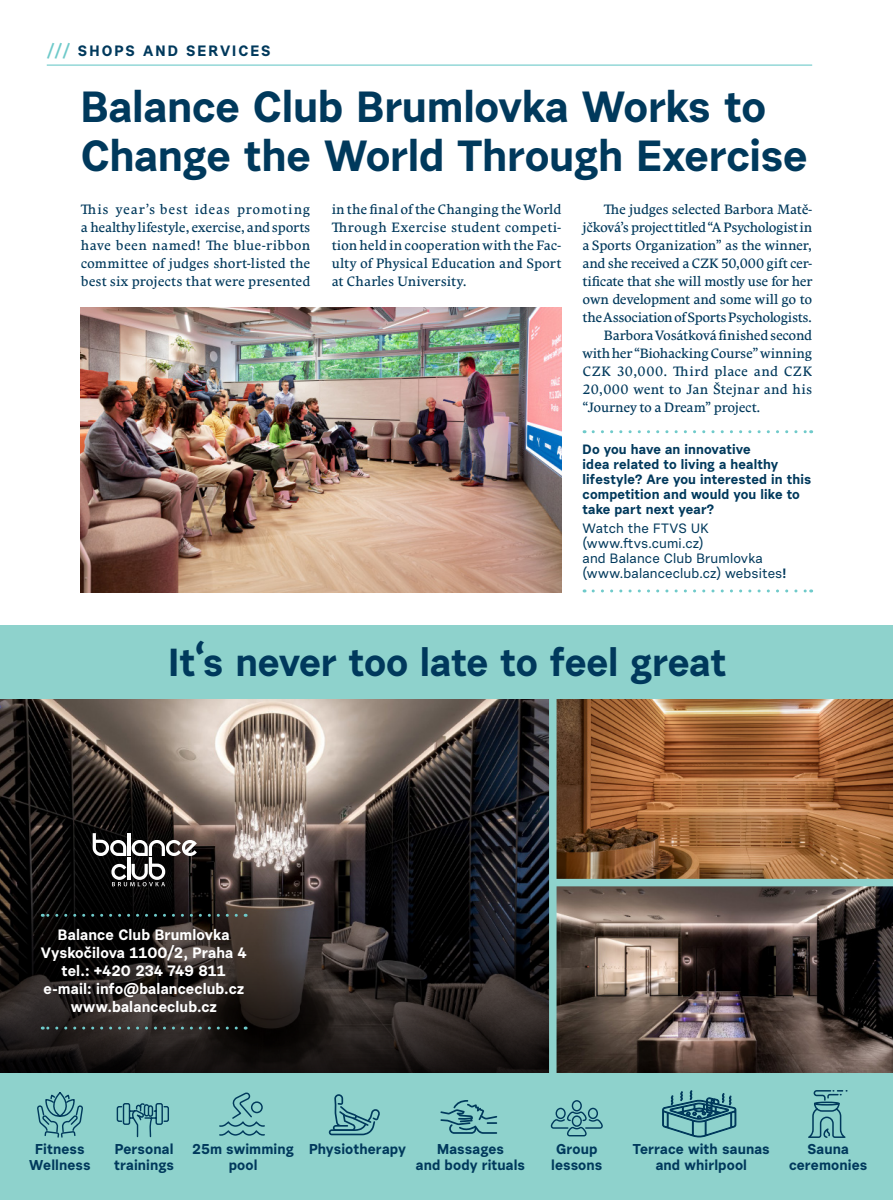
<style>
.page{position:relative;width:893px;height:1200px;background:#fff}
.page>*{position:absolute;margin:0;border:0;box-sizing:border-box;transform-origin:0 0}
.nadpis_X{font:700 43.5px/49.5px "Urban Grotesk Re Bo";letter-spacing:-.005em;color:#00395c}
.t1{font:700 39px "Urban Grotesk Re Bo";letter-spacing:-.01em;color:#00395c}
.t2{font:700 18px "Urban Grotesk Re Bo";color:#00395c}
.additional_info{font:700 15px "Urban Grotesk Re Bo";letter-spacing:.005em;color:#fff}
.Zahlavi_vlevo{font:700 15px "Urban Grotesk Re Bo";letter-spacing:.135em;color:#00395c}
.additional_info-2{font:700 14.25px/15.8px "Urban Grotesk Re Bo";letter-spacing:.005em;color:#00395c;text-align:center}
.Bezny_text{font:13.5px/18px "Comenia Serif Pro";color:#00395c;text-align:justify}
.Box_tucny_text{font:700 13.5px/15px "Urban Grotesk Re Bo";letter-spacing:.01em;color:#00395c}
.Box_tucny_text-2{font:13.5px/15px "Urban Grotesk Me Bl";letter-spacing:.01em;color:#00395c}
.s1{color:#6fcaca}
.s2{font-family:"Urban Grotesk Re Bo";font-weight:700}
</style>
<div class="page">
<hr style="left:47px;top:64px;width:765px;height:2px;background:#6fcaca">
<div style="left:0;top:625px;width:893px;height:574px;background:#8ed2cc"></div>
<img style="left:0;top:699px;width:893px;height:373px">
<svg style="left:93px;top:833px;width:104px;height:43px;background:#504e4d"></svg>
<hr style="left:127px;top:856px;width:4px;height:23px;background:#fff">
<svg style="left:0;top:876px;width:549px;height:196px;background:#201c1b"></svg>
<svg style="left:42px;top:913px;width:194px;height:3px"></svg>
<svg style="left:42px;top:1026px;width:194px;height:3px"></svg>
<svg style="left:662px;top:1090px;width:74px;height:47px"></svg>
<svg style="left:808px;top:1090px;width:39px;height:47px"></svg>
<svg style="left:219px;top:1092px;width:46px;height:44px"></svg>
<svg style="left:329px;top:1094px;width:51px;height:40px"></svg>
<svg style="left:440px;top:1100px;width:57px;height:33px"></svg>
<svg style="left:550px;top:1100px;width:53px;height:36px"></svg>
<svg style="left:37px;top:1092px;width:46px;height:46px"></svg>
<svg style="left:116px;top:1103px;width:53px;height:34px"></svg>
<img style="left:81px;top:307px;width:480px;height:285px">
<svg style="left:593px;top:430px;width:219px;height:3px"></svg>
<svg style="left:593px;top:589px;width:219px;height:3px"></svg>
<div style="left:549px;top:690px;width:8px;height:388px;background:#8ed2cc"></div>
<div style="left:552px;top:878px;width:341px;height:8px;background:#8ed2cc"></div>
<p class="Zahlavi_vlevo" style="left:47px;top:41px;width:225px"><span class="s1">///</span> SHOPS AND SERVICES</p>
<p class="nadpis_X" style="left:81px;top:81px;width:728px">Balance Club Brumlovka Works to<br>Change the World Through Exercise</p>
<p class="Bezny_text" style="left:81px;top:200px;width:231px">This year’s best ideas promoting a healthy lifestyle, exercise, and sports have been named! The blue-ribbon committee of judges short-listed the best six projects that were presented</p>
<p class="Bezny_text" style="left:332px;top:200px;width:231px">in the final of the Changing the World Through Exercise student competi&shy;tion held in cooperation with the Fac&shy;ulty of Physical Education and Sport at Charles University.</p>
<p class="Bezny_text" style="left:583px;top:200px;width:231px;text-indent:21px">The judges selected Barbora Matě&shy;jčková’s project titled “A Psychologist in a Sports Organization” as the winner, and she received a CZK 50,000 gift cer&shy;tificate that she will mostly use for her own development and some will go to the Association of Sports Psychologists.</p>
<p class="Bezny_text" style="left:583px;top:326px;width:231px;text-indent:21px">Barbora Vosátková finished second with her “Biohacking Course” winning CZK 30,000. Third place and CZK 20,000 went to Jan Štejnar and his “Journey to a Dream” project.</p>
<p class="Box_tucny_text" style="left:583px;top:441px;width:230px">Do you have an innovative<br>idea related to living a healthy lifestyle? Are you interested in this competition and would you like to take part next year?</p>
<p class="Box_tucny_text-2" style="left:583px;top:520px;width:205px">Watch the FTVS UK (www.ftvs.cumi.cz)<br>and Balance Club Brumlovka (www.balanceclub.cz) websites<span class="s2">!</span></p>
<p class="t1" style="left:169px;top:637px;width:559px">It‘s never too late to feel great</p>
<p class="additional_info" style="left:58px;top:924px;width:173px">Balance Club Brumlovka</p>
<p class="additional_info" style="left:41px;top:942px;width:207px">Vyskočilova 1100/2, Praha 4</p>
<p class="additional_info" style="left:62px;top:960px;width:166px">tel.: +420 234 749 811</p>
<p class="additional_info" style="left:43px;top:978px;width:202px">e-mail: info@balanceclub.cz</p>
<p class="additional_info" style="left:71px;top:996px;width:147px">www.balanceclub.cz</p>
<p class="additional_info-2" style="left:35px;top:1140px;width:51px">Fitness</p>
<p class="additional_info-2" style="left:29px;top:1156px;width:63px">Wellness</p>
<h3 class="t2" style="left:81px;top:1160px;width:24px">10</h3>
<p class="additional_info-2" style="left:114px;top:1140px;width:62px;text-align:left">Personal trainings</p>
<p class="additional_info-2" style="left:192px;top:1140px;width:103px">25m swimming pool</p>
<p class="additional_info-2" style="left:309px;top:1140px;width:98px">Physiotherapy</p>
<p class="additional_info-2" style="left:437px;top:1140px;width:68px">Massages</p>
<p class="additional_info-2" style="left:416px;top:1156px;width:111px">and body rituals</p>
<p class="additional_info-2" style="left:551px;top:1140px;width:53px">Group lessons</p>
<p class="additional_info-2" style="left:633px;top:1140px;width:138px">Terrace with saunas and whirlpool</p>
<p class="additional_info-2" style="left:789px;top:1140px;width:80px">Sauna ceremonies</p>
</div>
